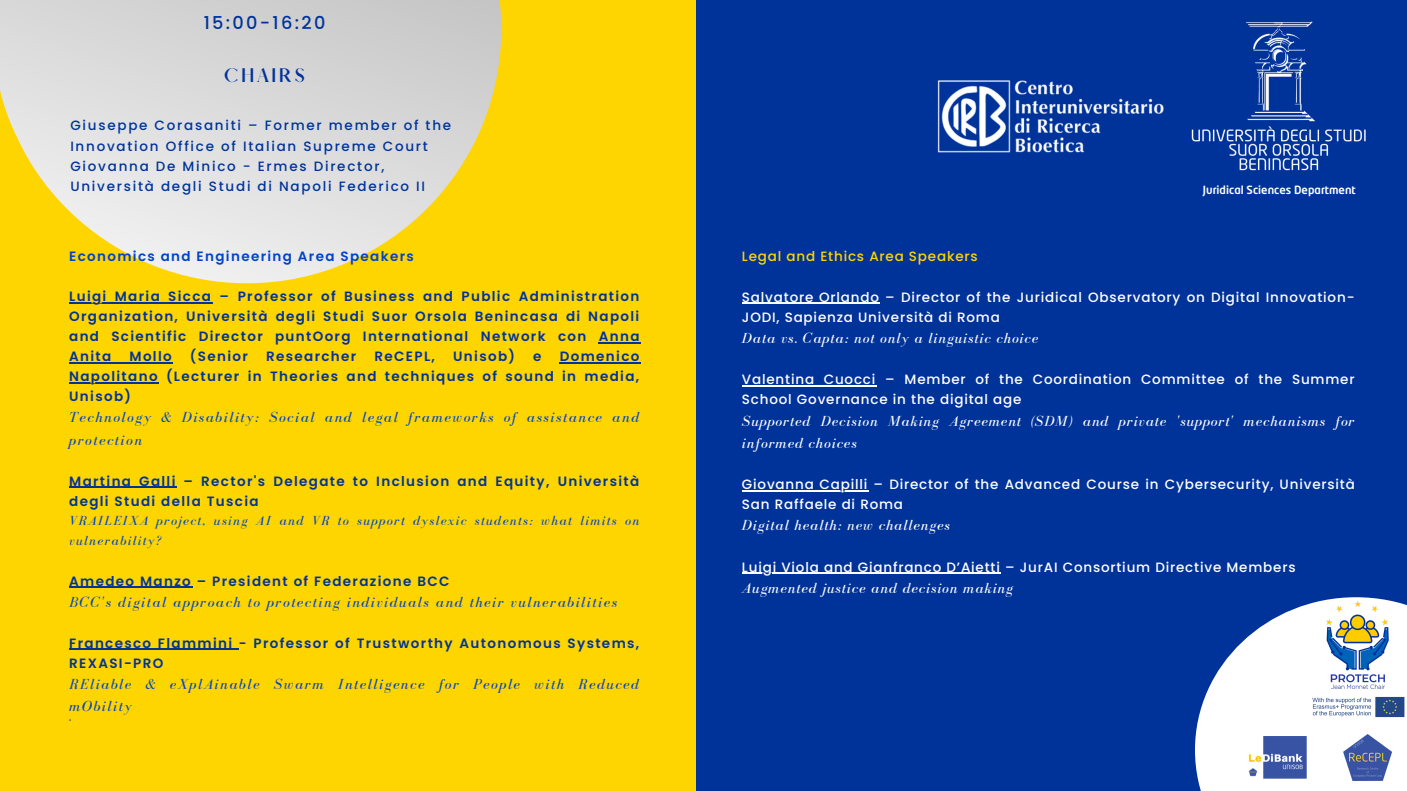
<style>
.page{position:relative;width:1407px;height:791px;background:#fff}
.page>*{position:absolute;margin:0;border:0;box-sizing:border-box;transform-origin:0 0}
.t1{font:500 17.7px "Poppins";letter-spacing:.13em;color:#00339a}
.t2{font:700 17.7px "Afrah";letter-spacing:.13em;color:#00339a}
.t3{font:italic 15px/22.3px "Bodoni FLF";letter-spacing:.1em;color:#0043cb}
.t4{font:italic 15px/21.9px "Bodoni FLF";letter-spacing:.06em;color:#fff}
.t5{font:600 13.5px/20px "Poppins";letter-spacing:.1em;color:#00339a;text-align:justify}
.t6{font:500 13.5px/20.2px "Poppins";letter-spacing:.06em;color:#fff}
.t7{font:500 13.5px/20.2px "Poppins";letter-spacing:.13em;color:#00339a}
.t8{font:italic 13.5px/20px "Bodoni FLF";letter-spacing:.1em;color:#0043cb}
.t9{font:600 13.5px "Poppins";letter-spacing:.1em;color:#0043cb}
.t10{font:500 13.5px "Poppins";letter-spacing:.06em;color:#ffd500}
.t11{font:500 11.18px "Neo Tech Pro";color:#fff}
.t12{font:500 3px "Poppins";color:#0043cb}
.t13{font:500 2.17px "Poppins";color:#0043cb}
</style>
<div class="page">
<div style="left:0;top:0;width:1406px;height:791px;background:#ffd500"></div>
<div style="left:696px;top:0;width:710px;height:791px;background:#00339a"></div>
<svg style="left:0;top:0;width:587px;height:364px"></svg>
<hr style="left:69px;top:302px;width:143px;height:1px;background:#00339a">
<hr style="left:598px;top:342px;width:43px;height:1px;background:#00339a">
<hr style="left:69px;top:362px;width:104px;height:1px;background:#00339a">
<hr style="left:559px;top:362px;width:81px;height:1px;background:#00339a">
<hr style="left:69px;top:382px;width:90px;height:1px;background:#00339a">
<hr style="left:69px;top:486px;width:108px;height:2px;background:#00339a">
<hr style="left:69px;top:586px;width:123px;height:2px;background:#00339a">
<hr style="left:69px;top:649px;width:164px;height:1px;background:#00339a">
<hr style="left:742px;top:303px;width:137px;height:1px;background:#fff">
<hr style="left:742px;top:385px;width:134px;height:1px;background:#fff">
<hr style="left:742px;top:490px;width:126px;height:1px;background:#fff">
<hr style="left:742px;top:573px;width:77px;height:1px;background:#fff">
<hr style="left:819px;top:573px;width:38px;height:1px;background:#fff">
<hr style="left:857px;top:573px;width:143px;height:1px;background:#fff">
<img style="left:1191px;top:21px;width:175px;height:150px">
<img style="left:937px;top:80px;width:227px;height:73px">
<svg style="left:1195px;top:597px;width:211px;height:194px"></svg>
<img style="left:1317px;top:598px;width:79px;height:90px">
<img style="left:1342px;top:735px;width:49px;height:45px">
<img style="left:1301px;top:693px;width:105px;height:29px">
<img style="left:1244px;top:736px;width:62px;height:43px">
<h1 class="t1" style="left:204px;top:10px;width:123px">15:00-16:20</h1>
<h1 class="t2" style="left:224px;top:64px;width:82px">CHAIRS</h1>
<p class="t7" style="left:70px;top:116px;width:382px">Giuseppe Corasaniti – Former member of the Innovation Office of Italian Supreme Court Giovanna De Minico - Ermes Director, Università degli Studi di Napoli Federico II</p>
<p class="t9" style="left:69px;top:247px;width:346px">Economics and Engineering Area Speakers</p>
<p class="t5" style="left:69px;top:286px;width:572px">Luigi Maria Sicca – Professor of Business and Public Administration Organization, Università degli Studi Suor Orsola Benincasa di Napoli and Scientific Director puntOorg International Network con Anna Anita</p>
<p class="t13" style="left:70px;top:258px;width:3px">A</p>
<p class="t5" style="left:129px;top:346px;width:44px">Mollo</p>
<p class="t5" style="left:190px;top:346px;width:59px">(Senior</p>
<p class="t5" style="left:266px;top:346px;width:92px">Researcher</p>
<p class="t5" style="left:374px;top:346px;width:62px">ReCEPL,</p>
<p class="t5" style="left:453px;top:346px;width:63px">Unisob)</p>
<p class="t5" style="left:533px;top:346px;width:10px">e</p>
<p class="t5" style="left:69px;top:346px;width:571px;text-indent:490px">Domenico Napolitano (Lecturer in Theories and techniques of sound in media, Unisob)</p>
<p class="t3" style="left:69px;top:406px;width:571px">Technology &amp; Disability: Social and legal frameworks of assistance and protection</p>
<p class="t5" style="left:69px;top:471px;width:571px">Martina Galli – Rector's Delegate to Inclusion and Equity, Università degli Studi della Tuscia</p>
<p class="t8" style="left:69px;top:511px;width:571px">VRAILEIXA project, using AI and VR to support dyslexic students: what limits on vulnerability?</p>
<p class="t5" style="left:69px;top:571px;width:382px">Amedeo Manzo – President of Federazione BCC</p>
<p class="t3" style="left:69px;top:591px;width:549px">BCC's digital approach to protecting individuals and their vulnerabilities</p>
<p class="t5" style="left:69px;top:633px;width:571px">Francesco Flammini - Professor of Trustworthy Autonomous Systems,<br>REXASI-PRO</p>
<p class="t3" style="left:69px;top:673px;width:571px">REliable &amp; eXplAinable Swarm Intelligence for People with Reduced mObility</p>
<p class="t12" style="left:69px;top:718px;width:4px">A</p>
<p class="t11" style="left:1202px;top:186px;width:154px">Juridical Sciences Department</p>
<p class="t10" style="left:742px;top:247px;width:237px">Legal and Ethics Area Speakers</p>
<p class="t6" style="left:742px;top:287px;width:614px">Salvatore Orlando – Director of the Juridical Observatory on Digital Innovation-<br>JODI, Sapienza Università di Roma</p>
<p class="t4" style="left:742px;top:327px;width:298px">Data vs. Capta: not only a linguistic choice</p>
<p class="t6" style="left:742px;top:369px;width:614px">Valentina Cuocci – Member of the Coordination Committee of the Summer<br>School Governance in the digital age</p>
<p class="t4" style="left:742px;top:410px;width:614px">Supported Decision Making Agreement (SDM) and private 'support' mechanisms for informed choices</p>
<p class="t6" style="left:742px;top:474px;width:614px">Giovanna Capilli – Director of the Advanced Course in Cybersecurity, Università<br>San Raffaele di Roma</p>
<p class="t4" style="left:742px;top:514px;width:209px">Digital health: new challenges</p>
<p class="t6" style="left:742px;top:557px;width:555px">Luigi Viola and Gianfranco D’Aietti – JurAI Consortium Directive Members</p>
<p class="t4" style="left:742px;top:577px;width:272px">Augmented justice and decision making</p>
</div>
